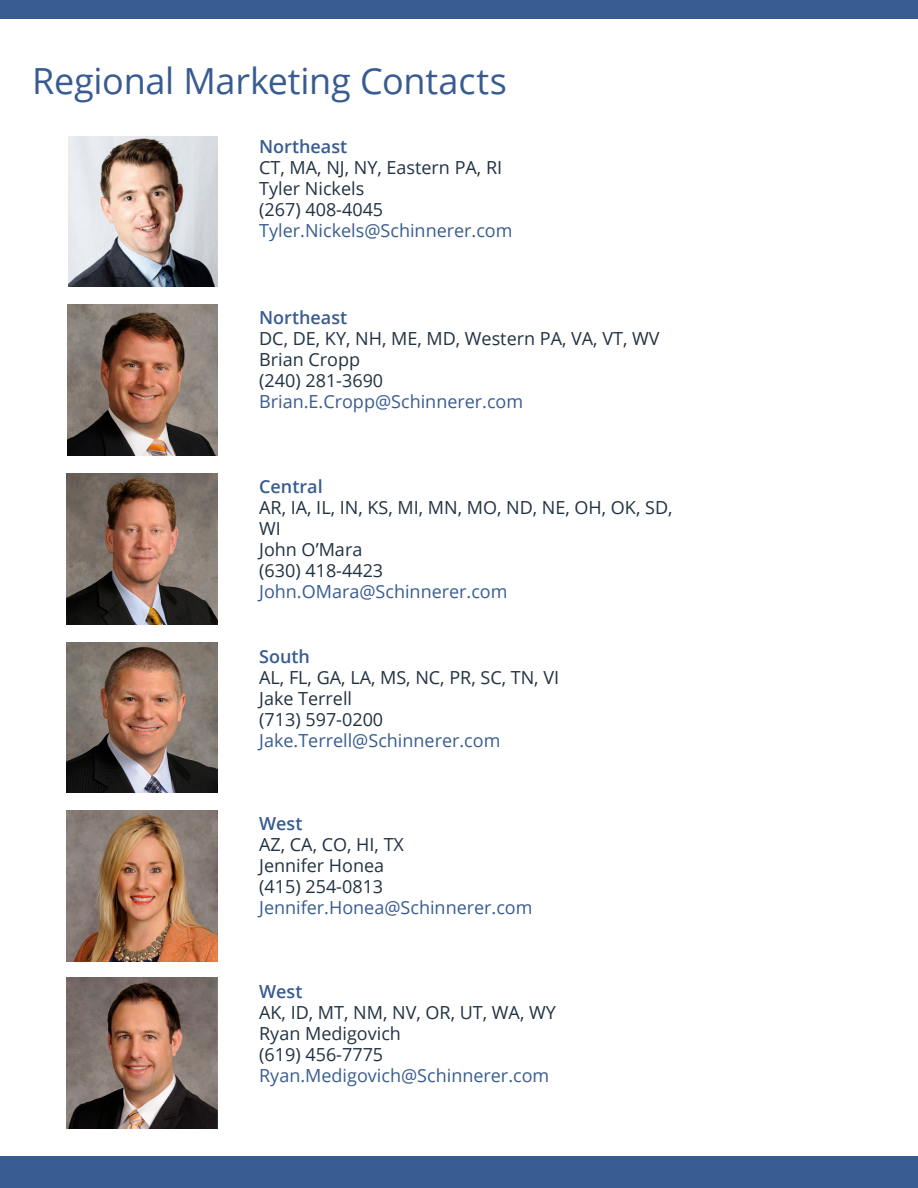
<style>
.page{position:relative;width:918px;height:1188px;background:#fff}
.page>*{position:absolute;margin:0;border:0;box-sizing:border-box;transform-origin:0 0}
.t1{font:36px "Open Sans";letter-spacing:-.01em;color:#385c91}
.SCH_Contact_Info_Sm{font:18px/21px "Open Sans";color:#213242}
.SCH_Contact_Info_Sm-2{font:18px "Open Sans";color:#385c91}
.s1{font-weight:600;color:#385c91}
.s2{color:#385c91}
</style>
<div class="page">
<div style="left:0;top:1156px;width:918px;height:32px;background:#385c91"></div>
<div style="left:0;top:0;width:918px;height:19px;background:#385c91"></div>
<img style="left:68px;top:136px;width:149px;height:151px">
<img style="left:67px;top:305px;width:151px;height:151px">
<img style="left:66px;top:473px;width:151px;height:151px">
<img style="left:66px;top:642px;width:151px;height:151px">
<img style="left:66px;top:811px;width:151px;height:150px">
<img style="left:66px;top:978px;width:151px;height:151px">
<p class="t1" style="left:32px;top:56px;width:476px">Regional Marketing Contacts</p>
<p class="SCH_Contact_Info_Sm" style="left:259px;top:135px;width:255px"><span class="s1">Northeast<br></span>CT, MA, NJ, NY, Eastern PA, RI<br>Tyler Nickels<br>(267) 408-4045<br><span class="s2">Tyler.Nickels@Schinnerer.com</span></p>
<p class="SCH_Contact_Info_Sm" style="left:259px;top:306px;width:402px"><span class="s1">Northeast<br></span>DC, DE, KY, NH, ME, MD, Western PA, VA, VT, WV<br>Brian Cropp<br>(240) 281-3690<br><span class="s2">Brian.E.Cropp@Schinnerer.com</span></p>
<p class="SCH_Contact_Info_Sm" style="left:259px;top:476px;width:415px"><span class="s1">Central<br></span>AR, IA, IL, IN, KS, MI, MN, MO, ND, NE, OH, OK, SD,<br>WI<br>John O’Mara<br>(630) 418-4423<br><span class="s2">John.OMara@Schinnerer.com</span></p>
<p class="SCH_Contact_Info_Sm" style="left:259px;top:645px;width:301px"><span class="s1">South<br></span>AL, FL, GA, LA, MS, NC, PR, SC, TN, VI<br>Jake Terrell<br>(713) 597-0200<br><span class="s2">Jake.Terrell@Schinnerer.com</span></p>
<p class="SCH_Contact_Info_Sm" style="left:259px;top:812px;width:146px"><span class="s1">West<br></span>AZ, CA, CO, HI, TX<br>Jennifer Honea (415) 254-0813</p>
<p class="SCH_Contact_Info_Sm-2" style="left:259px;top:895px;width:275px">Jennifer.Honea@Schinnerer.com</p>
<p class="SCH_Contact_Info_Sm" style="left:259px;top:980px;width:298px"><span class="s1">West<br></span>AK, ID, MT, NM, NV, OR, UT, WA, WY<br>Ryan Medigovich<br>(619) 456-7775<br><span class="s2">Ryan.Medigovich@Schinnerer.com</span></p>
</div>
